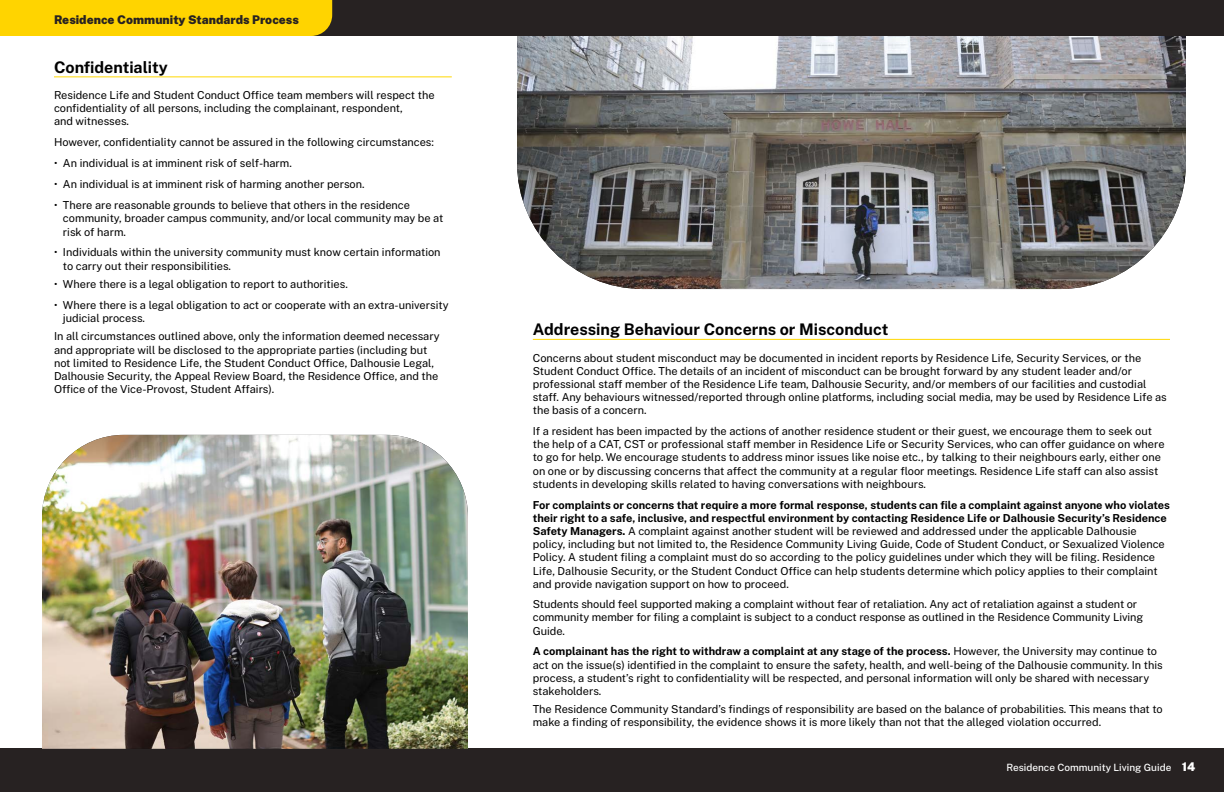
<style>
.page{position:relative;width:1224px;height:792px;background:#fff}
.page>*{position:absolute;margin:0;border:0;box-sizing:border-box;transform-origin:0 0}
.t1{font:700 16px "Public Sans";color:#000}
.t2{font:900 12px "Public Sans";color:#272222}
.t3{font:11px/13.2px "Public Sans";color:#000}
.t4{font:500 10px "Public Sans";color:#fff}
.s1{font-weight:700}
.s2{font-weight:900;font-size:12px}
</style>
<div class="page">
<div style="left:0;top:749px;width:1224px;height:43px;background:#272222"></div>
<div style="left:0;top:0;width:1224px;height:36px;background:#272222"></div>
<div style="left:0;top:0;width:332px;height:36px;background:#ffd400"></div>
<hr style="left:54px;top:76px;width:398px;height:1px;background:#ffd800">
<hr style="left:533px;top:339px;width:637px;height:1px;background:#ffd800">
<img style="left:42px;top:435px;width:426px;height:314px">
<img style="left:517px;top:36px;width:669px;height:253px">
<p class="t2" style="left:54px;top:11px;width:247px">Residence Community Standards Process</p>
<h1 class="t1" style="left:54px;top:56px;width:115px">Confidentiality</h1>
<p class="t3" style="left:54px;top:88px;width:382px">Residence Life and Student Conduct Office team members will respect the confidentiality of all persons, including the complainant, respondent,<br>and witnesses.</p>
<p class="t3" style="left:54px;top:135px;width:381px">However, confidentiality cannot be assured in the following circumstances:</p>
<p class="t3" style="left:54px;top:156px;width:239px">• An individual is at imminent risk of self-harm.</p>
<p class="t3" style="left:54px;top:177px;width:312px">• An individual is at imminent risk of harming another person.</p>
<p class="t3" style="left:63px;top:198px;width:382px;text-indent:-9px">• There are reasonable grounds to believe that others in the residence community, broader campus community, and/or local community may be at risk of harm.</p>
<p class="t3" style="left:63px;top:246px;width:379px;text-indent:-9px">• Individuals within the university community must know certain information to carry out their responsibilities.</p>
<p class="t3" style="left:54px;top:277px;width:295px">• Where there is a legal obligation to report to authorities.</p>
<p class="t3" style="left:63px;top:298px;width:387px;text-indent:-9px">• Where there is a legal obligation to act or cooperate with an extra-university judicial process.</p>
<p class="t3" style="left:54px;top:330px;width:387px">In all circumstances outlined above, only the information deemed necessary and appropriate will be disclosed to the appropriate parties (including but not limited to Residence Life, the Student Conduct Office, Dalhousie Legal, Dalhousie Security, the Appeal Review Board, the Residence Office, and the Office of the Vice-Provost, Student Affairs).</p>
<h1 class="t1" style="left:533px;top:319px;width:357px">Addressing Behaviour Concerns or Misconduct</h1>
<p class="t3" style="left:533px;top:351px;width:636px">Concerns about student misconduct may be documented in incident reports by Residence Life, Security Services, or the Student Conduct Office. The details of an incident of misconduct can be brought forward by any student leader and/or professional staff member of the Residence Life team, Dalhousie Security, and/or members of our facilities and custodial staff. Any behaviours witnessed/reported through online platforms, including social media, may be used by Residence Life as the basis of a concern.</p>
<p class="t3" style="left:533px;top:424px;width:633px">If a resident has been impacted by the actions of another residence student or their guest, we encourage them to seek out the help of a CAT, CST or professional staff member in Residence Life or Security Services, who can offer guidance on where to go for help. We encourage students to address minor issues like noise etc., by talking to their neighbours early, either one on one or by discussing concerns that affect the community at a regular floor meetings. Residence Life staff can also assist students in developing skills related to having conversations with neighbours.</p>
<p class="t3" style="left:533px;top:498px;width:639px"><span class="s1">For complaints or concerns that require a more formal response, students can file a complaint against anyone who violates their right to a safe, inclusive, and respectful environment by contacting Residence Life or Dalhousie Security’s Residence Safety Managers.</span> A complaint against another student will be reviewed and addressed under the applicable Dalhousie policy, including but not limited to, the Residence Community Living Guide, Code of Student Conduct, or Sexualized Violence Policy. A student filing a complaint must do so according to the policy guidelines under which they will be filing. Residence Life, Dalhousie Security, or the Student Conduct Office can help students determine which policy applies to their complaint and provide navigation support on how to proceed.</p>
<p class="t3" style="left:533px;top:597px;width:612px">Students should feel supported making a complaint without fear of retaliation. Any act of retaliation against a student or community member for filing a complaint is subject to a conduct response as outlined in the Residence Community Living<br>Guide.</p>
<p class="t3" style="left:533px;top:645px;width:632px"><span class="s1">A complainant has the right to withdraw a complaint at any stage of the process.</span> However, the University may continue to act on the issue(s) identified in the complaint to ensure the safety, health, and well-being of the Dalhousie community. In this process, a student’s right to confidentiality will be respected, and personal information will only be shared with necessary stakeholders.</p>
<p class="t3" style="left:533px;top:702px;width:632px">The Residence Community Standard’s findings of responsibility are based on the balance of probabilities. This means that to make a finding of responsibility, the evidence shows it is more likely than not that the alleged violation occurred.</p>
<p class="t4" style="left:1006px;top:761px;width:190px">Residence Community Living Guide <span class="s2">14</span></p>
</div>
